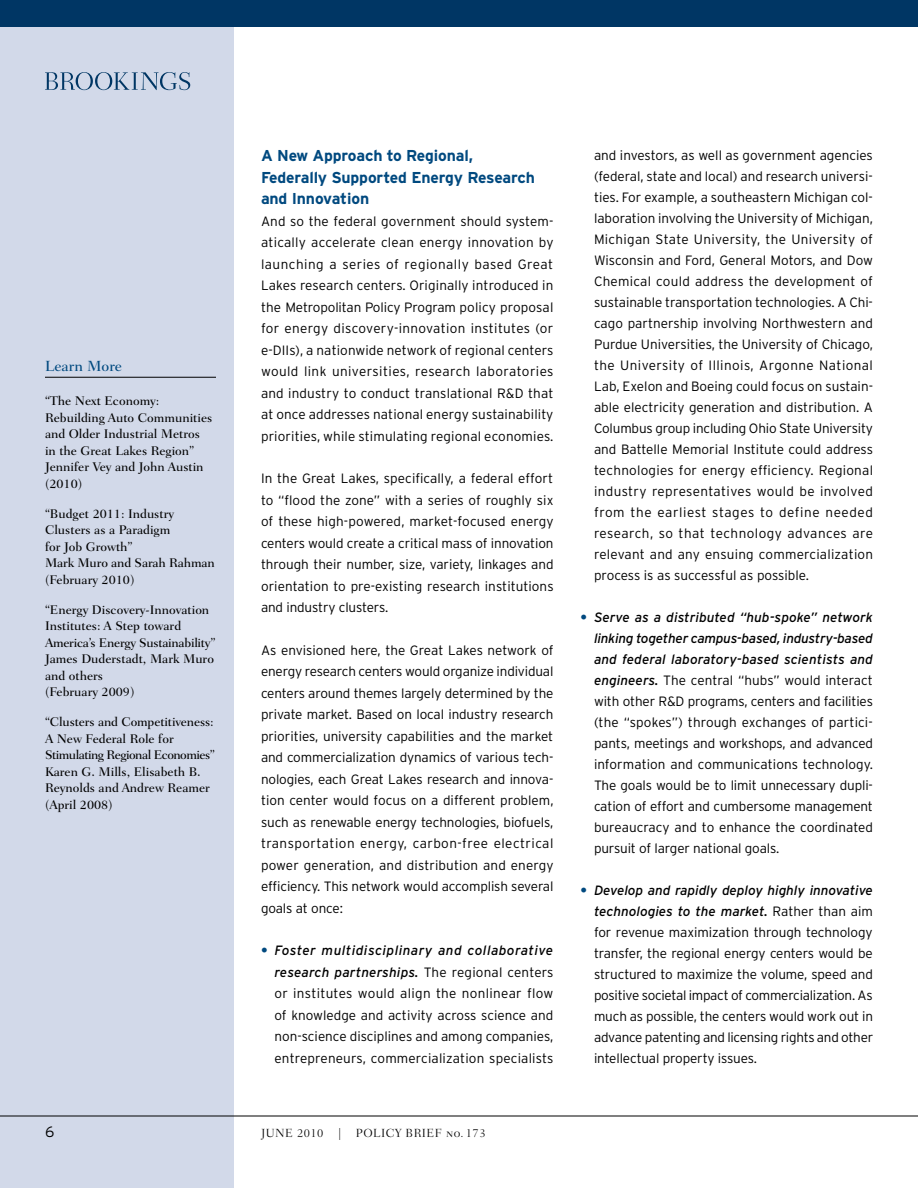
<style>
.page{position:relative;width:918px;height:1188px;background:#fff}
.page>*{position:absolute;margin:0;border:0;box-sizing:border-box;transform-origin:0 0}
.t1{font:700 15.75px/21.5px "Interstate";letter-spacing:-.01em;color:#00497f}
.t2{font:500 15px "Fairfield LT Std";color:#00497f}
.t3{font:300 15px "Interstate";color:#000}
.t4{font:300 13.5px/21px "Interstate";letter-spacing:-.01em;color:#000;text-align:justify}
.t5{font:500 12.75px/16.5px "Fairfield LT Std";color:#000}
.t6{font:300 12px "Fairfield LT Std";letter-spacing:.04em;color:#000}
.s1{font-weight:700;color:#00497f}
.s2{font-weight:400;font-style:italic}
</style>
<div class="page">
<div style="left:0;top:0;width:234px;height:1188px;background:#d2d9e9"></div>
<div style="left:0;top:0;width:918px;height:27px;background:#003664"></div>
<svg style="left:45px;top:72px;width:145px;height:18px"></svg>
<hr style="left:45px;top:377px;width:171px;height:1px;background:#000">
<hr style="left:0;top:1116px;width:918px;height:1px;background:#000">
<p class="t2" style="left:45px;top:357px;width:79px">Learn More</p>
<p class="t5" style="left:45px;top:393px;width:169px">“The Next Economy:<br>Rebuilding Auto Communities and Older Industrial Metros in the Great Lakes Region”<br>Jennifer Vey and John Austin (2010)</p>
<p class="t5" style="left:45px;top:506px;width:171px">“Budget 2011: Industry<br>Clusters as a Paradigm<br>for Job Growth”<br>Mark Muro and Sarah Rahman (February 2010)</p>
<p class="t5" style="left:45px;top:602px;width:172px">“Energy Discovery-Innovation<br>Institutes: A Step toward<br>America’s Energy Sustainability”<br>James Duderstadt, Mark Muro and others<br>(February 2009)</p>
<p class="t5" style="left:45px;top:714px;width:171px">“Clusters and Competitiveness:<br>A New Federal Role for<br>Stimulating Regional Economies”<br>Karen G. Mills, Elisabeth B.<br>Reynolds and Andrew Reamer (April 2008)</p>
<p class="t1" style="left:261px;top:145px;width:276px">A New Approach to Regional,<br>Federally Supported Energy Research and Innovation</p>
<p class="t4" style="left:261px;top:210px;width:294px;line-height:21.5px">And so the federal government should system&shy;atically accelerate clean energy innovation by launching a series of regionally based Great Lakes research centers. Originally introduced in the Metropolitan Policy Program policy proposal for energy discovery-innovation institutes (or e-DIIs), a nationwide network of regional centers would link universities, research laboratories and industry to conduct translational R&amp;D that at once addresses national energy sustainability priorities, while stimulating regional economies.</p>
<p class="t4" style="left:261px;top:468px;width:294px;line-height:21.5px">In the Great Lakes, specifically, a federal effort to “flood the zone” with a series of roughly six of these high-powered, market-focused energy centers would create a critical mass of innovation through their number, size, variety, linkages and orientation to pre-existing research institutions and industry clusters.</p>
<p class="t4" style="left:261px;top:639px;width:294px;line-height:21.5px">As envisioned here, the Great Lakes network of energy research centers would organize individual centers around themes largely determined by the private market. Based on local industry research priorities, university capabilities and the market and commercialization dynamics of various tech&shy;nologies, each Great Lakes research and innova&shy;tion center would focus on a different problem, such as renewable energy technologies, biofuels, transportation energy, carbon-free electrical power generation, and distribution and energy efficiency. This network would accomplish several goals at once:</p>
<p class="t4" style="left:274px;top:940px;width:281px;line-height:21.5px;text-indent:-14px"><span class="s1">•</span> <span class="s2">Foster multidisciplinary and collaborative research partnerships.</span> The regional centers or institutes would align the nonlinear flow of knowledge and activity across science and non-science disciplines and among companies, entrepreneurs, commercialization specialists</p>
<p class="t3" style="left:45px;top:1123px;width:11px">6</p>
<p class="t6" style="left:261px;top:1126px;width:226px">JUNE 2010 | POLICY BRIEF no. 173</p>
<p class="t4" style="left:594px;top:144px;width:281px">and investors, as well as government agencies (federal, state and local) and research universi&shy;ties. For example, a southeastern Michigan col&shy;laboration involving the University of Michigan, Michigan State University, the University of Wisconsin and Ford, General Motors, and Dow Chemical could address the development of sustainable transportation technologies. A Chi&shy;cago partnership involving Northwestern and Purdue Universities, the University of Chicago, the University of Illinois, Argonne National Lab, Exelon and Boeing could focus on sustain&shy;able electricity generation and distribution. A Columbus group including Ohio State University and Battelle Memorial Institute could address technologies for energy efficiency. Regional industry representatives would be involved from the earliest stages to define needed research, so that technology advances are relevant and any ensuing commercialization process is as successful as possible.</p>
<p class="t4" style="left:594px;top:606px;width:281px;text-indent:-13px"><span class="s1">•</span> <span class="s2">Serve as a distributed “hub-spoke” network linking together campus-based, industry-based and federal laboratory-based scientists and engineers.</span> The central “hubs” would interact with other R&amp;D programs, centers and facilities (the “spokes”) through exchanges of partici&shy;pants, meetings and workshops, and advanced information and communications technology.<br>The goals would be to limit unnecessary dupli&shy;cation of effort and cumbersome management bureaucracy and to enhance the coordinated pursuit of larger national goals.</p>
<p class="t4" style="left:594px;top:879px;width:281px;text-indent:-14px"><span class="s1">•</span> <span class="s2">Develop and rapidly deploy highly innovative technologies to the market.</span> Rather than aim for revenue maximization through technology transfer, the regional energy centers would be structured to maximize the volume, speed and positive societal impact of commercialization. As much as possible, the centers would work out in advance patenting and licensing rights and other intellectual property issues.</p>
</div>
